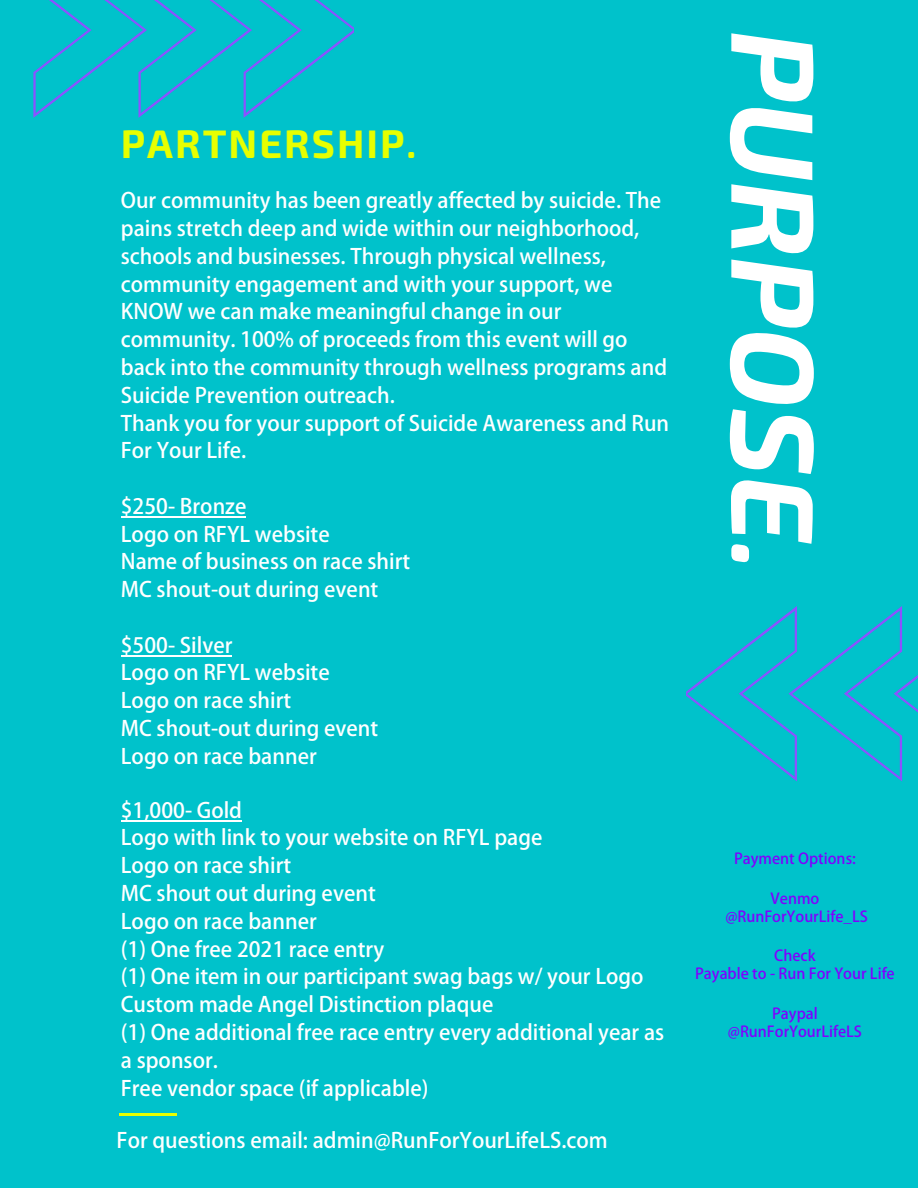
<style>
.page{position:relative;width:918px;height:1188px;background:#00c2cb}
.page>*{position:absolute;margin:0;border:0;box-sizing:border-box;transform-origin:0 0}
.t1{font:italic 700 117.45px "Exo 2";color:#fff}
.t2{font:700 39.75px "Exo 2";letter-spacing:.05em;color:#e7ff00}
.t3{font:700 21px/27.9px "Adobe Fan Heiti Std";color:#fff}
.t4{font:700 15px/18px "Adobe Fan Heiti Std";color:#8000ff;text-align:center}
</style>
<div class="page">
<svg style="left:33px;top:0;width:321px;height:118px"></svg>
<hr style="left:119px;top:1114px;width:58px;height:2px;background:#e7ff00">
<svg style="left:687px;top:606px;width:231px;height:175px"></svg>
<hr style="left:121px;top:820px;width:121px;height:1px;background:#fff">
<hr style="left:121px;top:655px;width:111px;height:1px;background:#fff">
<hr style="left:121px;top:516px;width:125px;height:1px;background:#fff">
<h2 class="t2" style="left:121px;top:117px;width:297px">PARTNERSHIP.</h2>
<p class="t3" style="left:121px;top:187px;width:550px">Our community has been greatly affected by suicide. The pains stretch deep and wide within our neighborhood, schools and businesses. Through physical wellness, community engagement and with your support, we KNOW we can make meaningful change in our community. 100% of proceeds from this event will go back into the community through wellness programs and Suicide Prevention outreach.<br>Thank you for your support of Suicide Awareness and Run For Your Life.</p>
<p class="t3" style="left:121px;top:493px;width:291px">$250- Bronze<br>Logo on RFYL website<br>Name of business on race shirt<br>MC shout-out during event</p>
<p class="t3" style="left:121px;top:631px;width:259px">$500- Silver<br>Logo on RFYL website<br>Logo on race shirt<br>MC shout-out during event<br>Logo on race banner</p>
<p class="t3" style="left:121px;top:796px;width:545px">$1,000- Gold<br>Logo with link to your website on RFYL page<br>Logo on race shirt<br>MC shout out during event<br>Logo on race banner<br>(1) One free 2021 race entry<br>(1) One item in our participant swag bags w/ your Logo<br>Custom made Angel Distinction plaque<br>(1) One additional free race entry every additional year as a sponsor.<br>Free vendor space (if applicable)</p>
<p class="t3" style="left:117px;top:1127px;width:493px">For questions email: admin@RunForYourLifeLS.com</p>
<p class="t1" style="left:850px;top:30px;width:542px;rotate:90deg">PURPOSE.</p>
<p class="t4" style="left:734px;top:850px;width:123px">Payment Options:</p>
<p class="t4" style="left:725px;top:890px;width:144px">Venmo @RunForYourLife_LS</p>
<p class="t4" style="left:695px;top:947px;width:201px">Check<br>Payable to - Run For Your Life</p>
<p class="t4" style="left:728px;top:1005px;width:136px">Paypal @RunForYourLifeLS</p>
</div>
